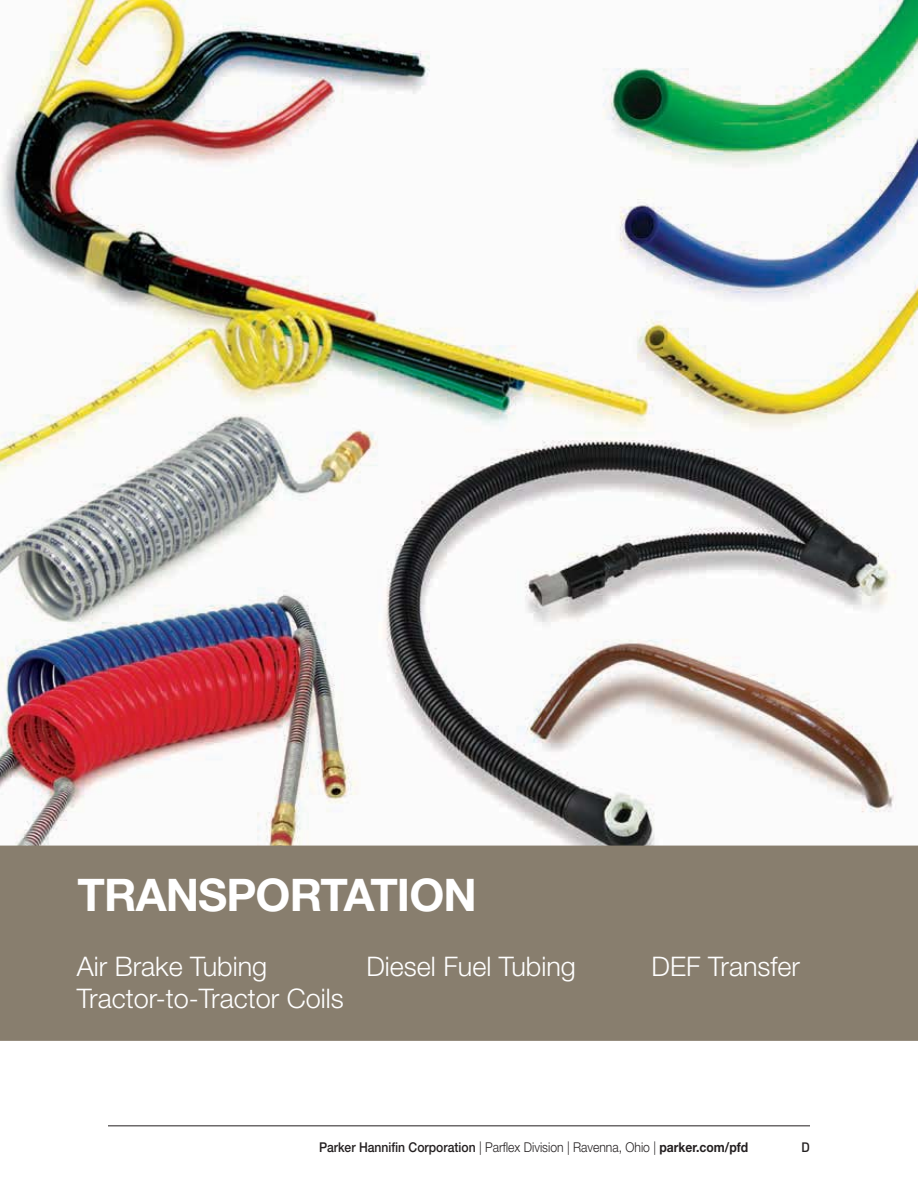
<style>
.page{position:relative;width:918px;height:1188px;background:#fff}
.page>*{position:absolute;margin:0;border:0;box-sizing:border-box;transform-origin:0 0}
.t1{font:700 45px "Helvetica Neue LT Std";letter-spacing:-.02em;color:#fff}
.t2{font:300 27px/32.4px "Helvetica Neue LT Std";color:#fff}
.t3{font:300 13.5px "Helvetica Neue LT Std";color:#231f20;scale:.9 1}
.t4{font:500 13.5px "DINOT";color:#231f20}
.s1{font-weight:500}
.s2{font-weight:700}
</style>
<div class="page">
<img style="left:0;top:0;width:918px;height:846px">
<div style="left:0;top:846px;width:918px;height:195px;background:#887e6e"></div>
<hr style="left:108px;top:1125px;width:702px;height:1px;background:#231f20">
<h1 class="t1" style="left:78px;top:879px;width:401px">TRANSPORTATION</h1>
<h2 class="t2" style="left:77px;top:953px;width:269px">Air Brake Tubing<br>Tractor-to-Tractor Coils</h2>
<h2 class="t2" style="left:366px;top:953px;width:211px">Diesel Fuel Tubing</h2>
<h2 class="t2" style="left:652px;top:953px;width:150px">DEF Transfer</h2>
<p class="t3" style="left:319px;top:1142px;width:479px"><span class="s1">Parker Hannifin Corporation</span> | Parflex Division | Ravenna, Ohio | <span class="s2">parker.com/pfd</span></p>
<p class="t4" style="left:801px;top:1139px;width:10px">D</p>
</div>
